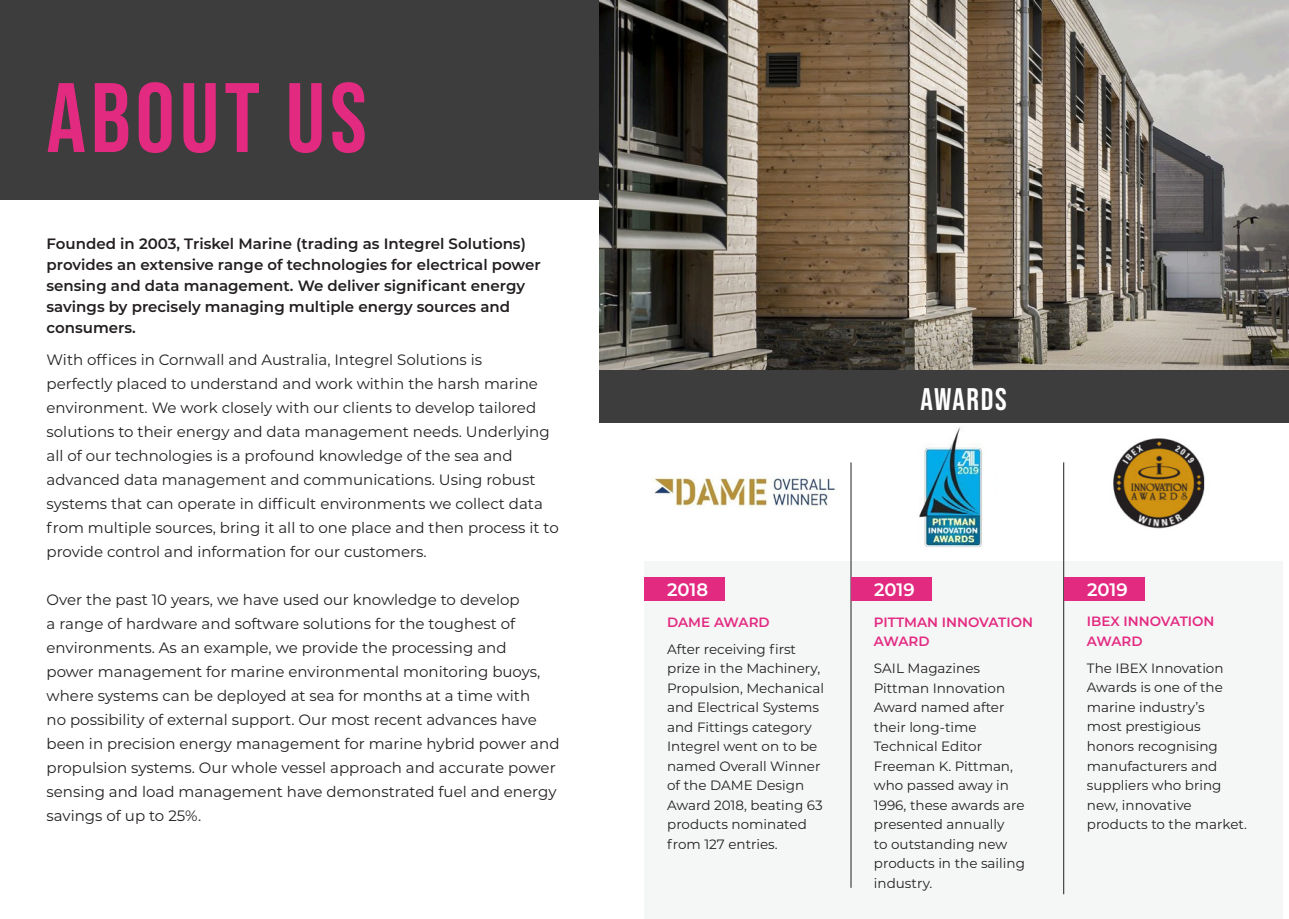
<style>
.page{position:relative;width:1289px;height:919px;background:#fff}
.page>*{position:absolute;margin:0;border:0;box-sizing:border-box;transform-origin:0 0}
.t1{font:700 98.4px "Bebas Neue Pro";letter-spacing:.05em;color:#e32a81}
.t2{font:700 31.2px "Bebas Neue Pro";letter-spacing:.05em;color:#fff}
.t3{font:600 18px "Montserrat";letter-spacing:-.005em;color:#fff}
.t4{font:15px/24px "Montserrat";color:#231f20}
.t5{font:600 15px/21px "Montserrat";color:#231f20}
.t6{font:13.5px/19.5px "Montserrat";color:#231f20}
.t7{font:600 13.5px/19.5px "Montserrat";color:#e32a81}
</style>
<div class="page">
<div style="left:644px;top:561px;width:638px;height:357px;background:#f5f7f7"></div>
<img style="left:654px;top:477px;width:182px;height:30px">
<img style="left:919px;top:427px;width:64px;height:121px">
<img style="left:1113px;top:438px;width:92px;height:91px">
<hr style="left:850px;top:462px;width:1px;height:425px;background:#231f20">
<hr style="left:1063px;top:462px;width:1px;height:432px;background:#231f20">
<div style="left:644px;top:577px;width:81px;height:23px;background:#e32a81"></div>
<div style="left:851px;top:577px;width:81px;height:23px;background:#e32a81"></div>
<div style="left:1064px;top:577px;width:80px;height:23px;background:#e32a81"></div>
<div style="left:600px;top:369px;width:688px;height:54px;background:#3d3d3d"></div>
<div style="left:0;top:0;width:600px;height:199px;background:#3d3d3d"></div>
<img style="left:600px;top:0;width:688px;height:369px">
<p class="t1" style="left:47px;top:62px;width:321px">ABOUT US</p>
<p class="t5" style="left:47px;top:232px;width:495px">Founded in 2003, Triskel Marine (trading as Integrel Solutions) provides an extensive range of technologies for electrical power sensing and data management. We deliver significant energy savings by precisely managing multiple energy sources and consumers.</p>
<p class="t4" style="left:47px;top:347px;width:513px">With offices in Cornwall and Australia, Integrel Solutions is<br>perfectly placed to understand and work within the harsh marine environment. We work closely with our clients to develop tailored solutions to their energy and data management needs. Underlying all of our technologies is a profound knowledge of the sea and advanced data management and communications. Using robust systems that can operate in difficult environments we collect data from multiple sources, bring it all to one place and then process it to provide control and information for our customers.</p>
<p class="t4" style="left:47px;top:587px;width:514px">Over the past 10 years, we have used our knowledge to develop<br>a range of hardware and software solutions for the toughest of environments. As an example, we provide the processing and<br>power management for marine environmental monitoring buoys, where systems can be deployed at sea for months at a time with<br>no possibility of external support. Our most recent advances have been in precision energy management for marine hybrid power and propulsion systems. Our whole vessel approach and accurate power sensing and load management have demonstrated fuel and energy savings of up to 25%.</p>
<p class="t2" style="left:920px;top:381px;width:88px">AWARDS</p>
<p class="t3" style="left:667px;top:576px;width:43px">2018</p>
<p class="t3" style="left:874px;top:576px;width:42px">2019</p>
<p class="t3" style="left:1087px;top:576px;width:42px">2019</p>
<p class="t7" style="left:667px;top:611px;width:104px">DAME AWARD</p>
<p class="t6" style="left:667px;top:638px;width:158px">After receiving first prize in the Machinery,<br>Propulsion, Mechanical and Electrical Systems and Fittings category<br>Integrel went on to be named Overall Winner of the DAME Design<br>Award 2018, beating 63 products nominated from 127 entries.</p>
<p class="t7" style="left:873px;top:611px;width:160px">PITTMAN INNOVATION<br>AWARD</p>
<p class="t6" style="left:873px;top:658px;width:152px">SAIL Magazines<br>Pittman Innovation<br>Award named after their long-time<br>Technical Editor<br>Freeman K. Pittman, who passed away in<br>1996, these awards are presented annually<br>to outstanding new products in the sailing industry.</p>
<p class="t7" style="left:1086px;top:611px;width:129px">IBEX INNOVATION<br>AWARD</p>
<p class="t6" style="left:1086px;top:658px;width:162px">The IBEX Innovation<br>Awards is one of the marine industry’s<br>most prestigious honors recognising manufacturers and suppliers who bring new, innovative products to the market.</p>
</div>
